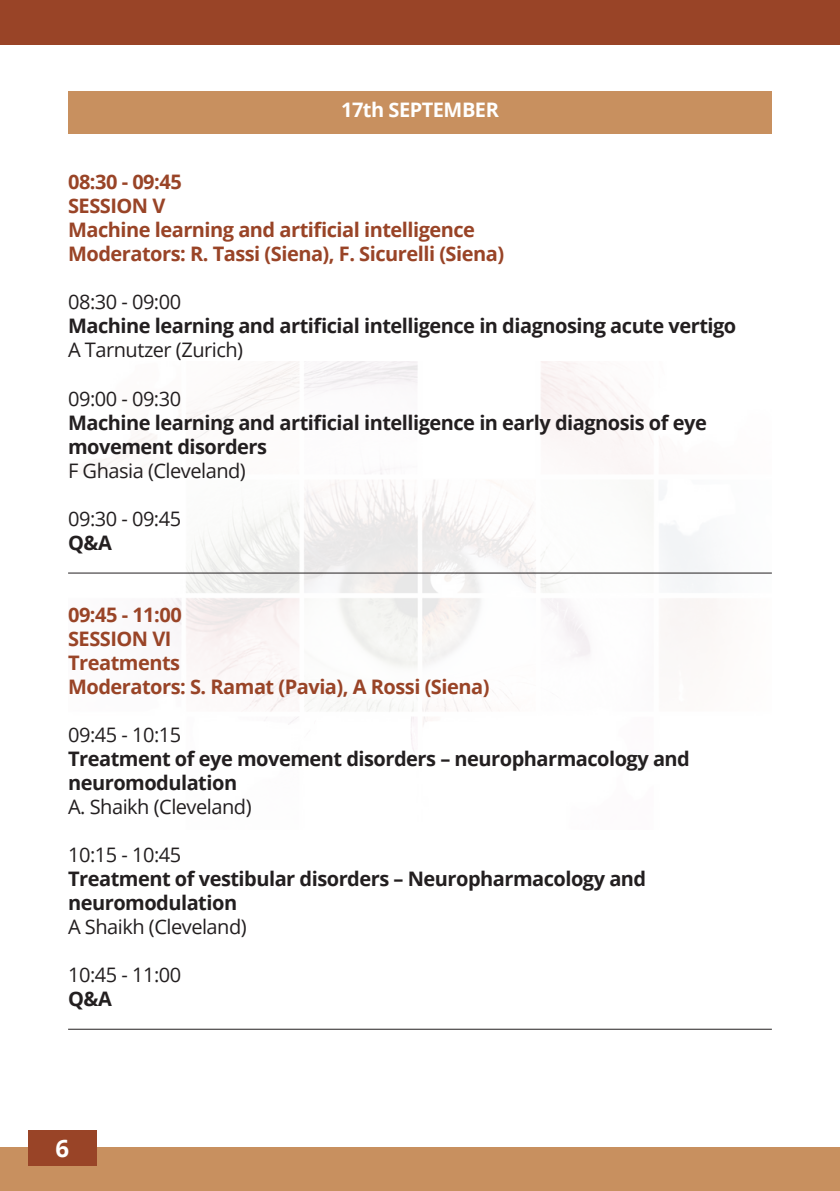
<style>
.page{position:relative;width:840px;height:1191px;background:#fff}
.page>*{position:absolute;margin:0;border:0;box-sizing:border-box;transform-origin:0 0}
.t1{font:700 24px "Open Sans";color:#fff}
.t2{font:700 20px/24px "Open Sans";letter-spacing:-.025em;color:#231f20}
.t3{font:700 20px/24px "Open Sans";letter-spacing:-.025em;color:#994427}
.t4{font:20px "Open Sans";letter-spacing:-.025em;color:#231f20}
.t5{font:700 20px "Open Sans";letter-spacing:-.025em;color:#fff}
</style>
<div class="page">
<div style="left:0;top:0;width:839px;height:44px;background:#994427"></div>
<div style="left:0;top:1147px;width:839px;height:44px;background:#c8905f"></div>
<div style="left:28px;top:1129px;width:68px;height:36px;background:#994427"></div>
<img style="left:68px;top:361px;width:703px;height:391px">
<div style="left:68px;top:91px;width:703px;height:42px;background:#c8905f"></div>
<hr style="left:68px;top:572px;width:703px;height:1px;background:#231f20">
<hr style="left:68px;top:1028px;width:703px;height:1px;background:#231f20">
<p class="t5" style="left:341px;top:96px;width:159px">17th SEPTEMBER</p>
<p class="t3" style="left:68px;top:170px;width:437px">08:30 - 09:45<br>SESSION V<br>Machine learning and artificial intelligence<br>Moderators: R. Tassi (Siena), F. Sicurelli (Siena)</p>
<p class="t4" style="left:68px;top:288px;width:114px">08:30 - 09:00</p>
<p class="t2" style="left:68px;top:314px;width:669px">Machine learning and artificial intelligence in diagnosing acute vertigo</p>
<p class="t4" style="left:68px;top:336px;width:176px">A Tarnutzer (Zurich)</p>
<p class="t4" style="left:68px;top:384px;width:114px">09:00 - 09:30</p>
<p class="t2" style="left:68px;top:410px;width:640px">Machine learning and artificial intelligence in early diagnosis of eye movement disorders</p>
<p class="t4" style="left:68px;top:456px;width:179px">F Ghasia (Cleveland)</p>
<p class="t4" style="left:68px;top:504px;width:114px">09:30 - 09:45</p>
<p class="t2" style="left:68px;top:530px;width:45px">Q&amp;A</p>
<p class="t3" style="left:68px;top:602px;width:422px">09:45 - 11:00<br>SESSION VI<br>Treatments<br>Moderators: S. Ramat (Pavia), A Rossi (Siena)</p>
<p class="t4" style="left:68px;top:720px;width:114px">09:45 - 10:15</p>
<p class="t2" style="left:68px;top:746px;width:623px">Treatment of eye movement disorders – neuropharmacology and neuromodulation</p>
<p class="t4" style="left:68px;top:792px;width:185px">A. Shaikh (Cleveland)</p>
<p class="t4" style="left:68px;top:840px;width:114px">10:15 - 10:45</p>
<p class="t2" style="left:68px;top:866px;width:579px">Treatment of vestibular disorders – Neuropharmacology and neuromodulation</p>
<p class="t4" style="left:68px;top:912px;width:180px">A Shaikh (Cleveland)</p>
<p class="t4" style="left:68px;top:960px;width:114px">10:45 - 11:00</p>
<p class="t2" style="left:68px;top:986px;width:45px">Q&amp;A</p>
<p class="t1" style="left:56px;top:1131px;width:15px">6</p>
</div>
